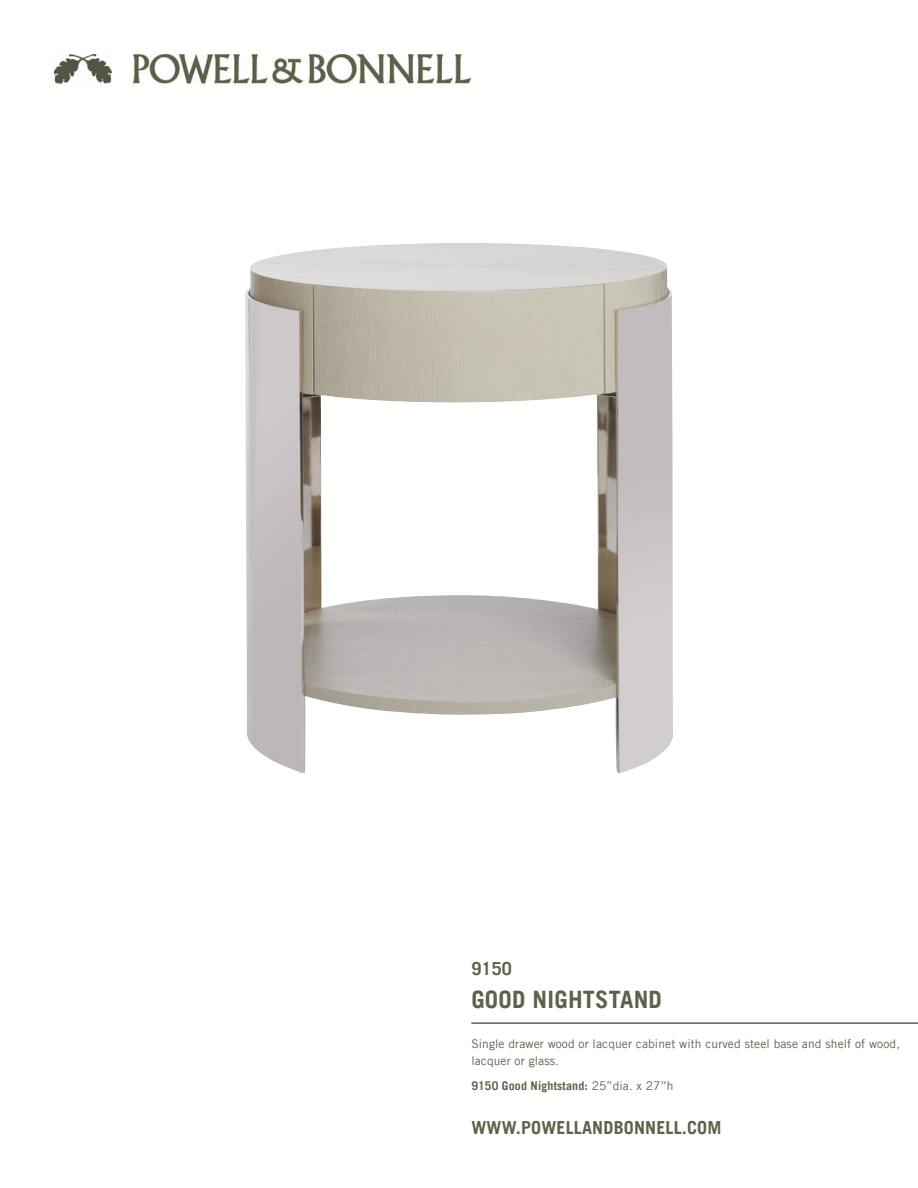
<style>
.page{position:relative;width:918px;height:1188px;background:#fff}
.page>*{position:absolute;margin:0;border:0;box-sizing:border-box;transform-origin:0 0}
.P1_Product_Name{font:700 24px "Trade Gothic LT";letter-spacing:.01em;color:#60614b}
.URL{font:700 18px "Trade Gothic LT";letter-spacing:.01em;color:#60614b}
.P1_Product{font:700 18px "Trade Gothic LT";color:#60614b}
.P1_Copy{font:12px/16.5px "Trade Gothic LT";letter-spacing:.01em;color:#60614b}
.t1{font:700 12px "Trade Gothic LT";letter-spacing:.01em;color:#60614b}
.s1{font-weight:400}
</style>
<div class="page">
<hr style="left:471px;top:1022px;width:447px;height:2px;background:#60614b">
<img style="left:134px;top:54px;width:337px;height:30px">
<img style="left:54px;top:54px;width:58px;height:30px">
<img style="left:245px;top:243px;width:428px;height:530px">
<p class="P1_Product" style="left:471px;top:958px;width:42px">9150</p>
<p class="P1_Product_Name" style="left:471px;top:984px;width:192px">GOOD NIGHTSTAND</p>
<p class="P1_Copy" style="left:471px;top:1035px;width:430px">Single drawer wood or lacquer cabinet with curved steel base and shelf of wood, lacquer or glass.</p>
<p class="t1" style="left:471px;top:1079px;width:204px">9150 Good Nightstand: <span class="s1">25”dia. x 27”h</span></p>
<p class="URL" style="left:471px;top:1117px;width:252px">WWW.POWELLANDBONNELL.COM</p>
</div>
